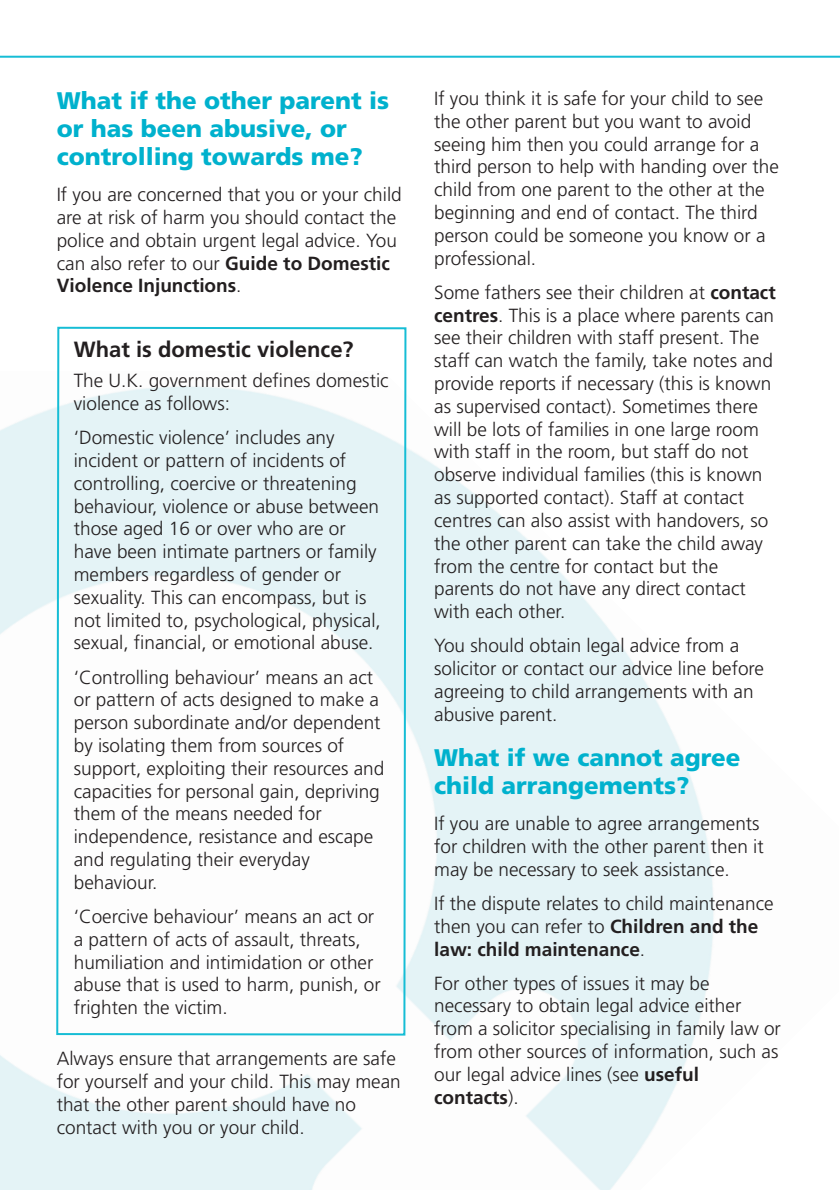
<style>
.page{position:relative;width:840px;height:1191px;background:#fff}
.page>*{position:absolute;margin:0;border:0;box-sizing:border-box;transform-origin:0 0}
.t1{font:900 24px/28px "Frutiger";color:#00b1cd}
.t2{font:700 22px "Frutiger";color:#231f20}
.t3{font:300 19px/22.8px "Frutiger";color:#231f20}
.s1{font-weight:700}
</style>
<div class="page">
<hr style="left:0;top:56px;width:839px;height:2px;background:#16bdd5">
<svg style="left:55px;top:326px;width:352px;height:710px"></svg>
<p class="t1" style="left:57px;top:88px;width:333px">What if the other parent is or has been abusive, or controlling towards me?</p>
<p class="t3" style="left:57px;top:185px;width:346px">If you are concerned that you or your child are at risk of harm you should contact the police and obtain urgent legal advice. You can also refer to our <span class="s1">Guide to Domestic Violence Injunctions</span>.</p>
<p class="t2" style="left:74px;top:341px;width:281px">What is domestic violence?</p>
<p class="t3" style="left:74px;top:370px;width:316px">The U.K. government defines domestic violence as follows:</p>
<p class="t3" style="left:74px;top:427px;width:308px">‘Domestic violence’ includes any incident or pattern of incidents of controlling, coercive or threatening behaviour, violence or abuse between those aged 16 or over who are or have been intimate partners or family members regardless of gender or sexuality. This can encompass, but is not limited to, psychological, physical, sexual, financial, or emotional abuse.</p>
<p class="t3" style="left:74px;top:667px;width:312px">‘Controlling behaviour’ means an act or pattern of acts designed to make a person subordinate and/or dependent by isolating them from sources of support, exploiting their resources and capacities for personal gain, depriving them of the means needed for independence, resistance and escape and regulating their everyday behaviour.</p>
<p class="t3" style="left:74px;top:906px;width:308px">‘Coercive behaviour’ means an act or a pattern of acts of assault, threats, humiliation and intimidation or other abuse that is used to harm, punish, or frighten the victim.</p>
<p class="t3" style="left:57px;top:1048px;width:345px">Always ensure that arrangements are safe for yourself and your child. This may mean that the other parent should have no contact with you or your child.</p>
<p class="t3" style="left:434px;top:88px;width:346px">If you think it is safe for your child to see the other parent but you want to avoid seeing him then you could arrange for a third person to help with handing over the child from one parent to the other at the beginning and end of contact. The third person could be someone you know or a professional.</p>
<p class="t3" style="left:434px;top:282px;width:343px">Some fathers see their children at <span class="s1">contact centres</span>. This is a place where parents can see their children with staff present. The staff can watch the family, take notes and provide reports if necessary (this is known as supervised contact). Sometimes there will be lots of families in one large room with staff in the room, but staff do not observe individual families (this is known as supported contact). Staff at contact centres can also assist with handovers, so the other parent can take the child away from the centre for contact but the parents do not have any direct contact with each other.</p>
<p class="t3" style="left:434px;top:636px;width:331px">You should obtain legal advice from a solicitor or contact our advice line before agreeing to child arrangements with an abusive parent.</p>
<p class="t1" style="left:434px;top:745px;width:308px">What if we cannot agree child arrangements?</p>
<p class="t3" style="left:434px;top:813px;width:331px">If you are unable to agree arrangements for children with the other parent then it may be necessary to seek assistance.</p>
<p class="t3" style="left:434px;top:893px;width:341px">If the dispute relates to child maintenance then you can refer to <span class="s1">Children and the law: child maintenance</span>.</p>
<p class="t3" style="left:434px;top:973px;width:348px">For other types of issues it may be necessary to obtain legal advice either from a solicitor specialising in family law or from other sources of information, such as our legal advice lines (see <span class="s1">useful contacts</span>).</p>
</div>
